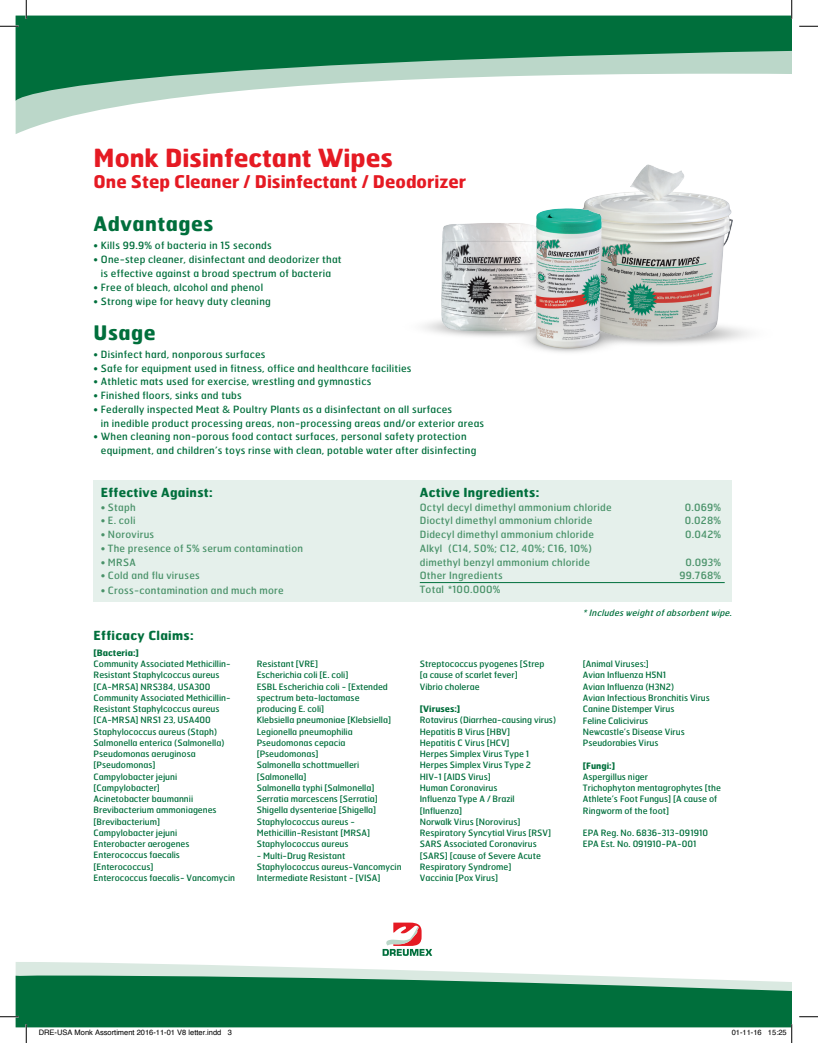
<style>
.page{position:relative;width:818px;height:1043px;background:#fff}
.page>*{position:absolute;margin:0;border:0;box-sizing:border-box;transform-origin:0 0}
.t1{font:700 25px "Dreumex Hermes";color:#e51a23}
.t2{font:700 20px "Dreumex Hermes";letter-spacing:.025em;color:#006f3c}
.t3{font:700 17.5px "Dreumex Hermes";color:#e51a23}
.t4{font:700 12.5px "Dreumex Hermes";letter-spacing:.025em;color:#006f3c}
.t5{font:10px/13.8px "Dreumex Hermes";letter-spacing:.025em;color:#006f3c}
.t6{font:10px/13.8px "Dreumex Hermes";letter-spacing:.025em;color:#499269}
.t7{font:8.75px/11.2px "Dreumex Hermes";color:#006f3c}
.t8{font:italic 8.75px "Dreumex Hermes";letter-spacing:.025em;color:#006f3c}
.t9{font:700 8.75px "Dreumex Hermes";color:#006f3c}
.t10{font:7.5px "Helvetica";color:#000}
</style>
<div class="page">
<svg style="left:16px;top:962px;width:542px;height:13px;fill:#dae9e1"></svg>
<svg style="left:16px;top:975px;width:775px;height:52px;background:#197d4f"></svg>
<svg style="left:16px;top:101px;width:136px;height:33px"></svg>
<svg style="left:16px;top:16px;width:775px;height:85px;fill:#006f3c"></svg>
<img style="left:623px;top:164px;width:126px;height:181px">
<img style="left:430px;top:223px;width:73px;height:114px">
<img style="left:503px;top:192px;width:120px;height:161px">
<div style="left:94px;top:480px;width:637px;height:122px;background:#e5f0eb"></div>
<hr style="left:420px;top:582px;width:304px;height:1px;background:#006f3c">
<svg style="left:382px;top:922px;width:50px;height:33px"></svg>
<svg style="left:0;top:25px;width:19px;height:2px"></svg>
<svg style="left:799px;top:25px;width:19px;height:2px"></svg>
<svg style="left:0;top:1015px;width:19px;height:2px"></svg>
<svg style="left:799px;top:1016px;width:19px;height:1px"></svg>
<svg style="left:25px;top:0;width:2px;height:19px"></svg>
<svg style="left:25px;top:1024px;width:2px;height:18px"></svg>
<svg style="left:790px;top:0;width:2px;height:19px"></svg>
<svg style="left:39px;top:1027px;width:182px;height:1px"></svg>
<svg style="left:768px;top:1024px;width:24px;height:18px"></svg>
<h1 class="t1" style="left:94px;top:135px;width:301px">Monk Disinfectant Wipes</h1>
<h3 class="t3" style="left:94px;top:166px;width:374px">One Step Cleaner / Disinfectant / Deodorizer</h3>
<h2 class="t2" style="left:94px;top:206px;width:121px">Advantages</h2>
<p class="t5" style="left:94px;top:238px;width:180px">• Kills 99.9% of bacteria in 15 seconds</p>
<p class="t5" style="left:94px;top:252px;width:249px;text-align:center">• One-step cleaner, disinfectant and deodorizer that is effective against a broad spectrum of bacteria</p>
<p class="t5" style="left:94px;top:279px;width:171px">• Free of bleach, alcohol and phenol</p>
<p class="t5" style="left:94px;top:293px;width:179px">• Strong wipe for heavy duty cleaning</p>
<h2 class="t2" style="left:94px;top:314px;width:64px">Usage</h2>
<p class="t5" style="left:94px;top:346px;width:173px">• Disinfect hard, nonporous surfaces</p>
<p class="t5" style="left:94px;top:360px;width:319px">• Safe for equipment used in fitness, office and healthcare facilities</p>
<p class="t5" style="left:94px;top:374px;width:279px">• Athletic mats used for exercise, wrestling and gymnastics</p>
<p class="t5" style="left:94px;top:388px;width:150px">• Finished floors, sinks and tubs</p>
<p class="t5" style="left:101px;top:401px;width:385px;text-indent:-7px">• Federally inspected Meat &amp; Poultry Plants as a disinfectant on all surfaces<br>in inedible product processing areas, non-processing areas and/or exterior areas</p>
<p class="t5" style="left:101px;top:429px;width:377px;text-indent:-7px">• When cleaning non-porous food contact surfaces, personal safety protection equipment, and children’s toys rinse with clean, potable water after disinfecting</p>
<h3 class="t4" style="left:101px;top:481px;width:113px">Effective Against:</h3>
<p class="t6" style="left:101px;top:499px;width:37px">• Staph</p>
<p class="t6" style="left:101px;top:513px;width:36px">• E. coli</p>
<p class="t6" style="left:101px;top:527px;width:55px">• Norovirus</p>
<p class="t6" style="left:101px;top:540px;width:204px">• The presence of 5% serum contamination</p>
<p class="t6" style="left:101px;top:554px;width:37px">• MRSA</p>
<p class="t6" style="left:101px;top:568px;width:100px">• Cold and flu viruses</p>
<p class="t6" style="left:101px;top:583px;width:184px">• Cross-contamination and much more</p>
<h3 class="t4" style="left:94px;top:624px;width:102px">Efficacy Claims:</h3>
<p class="t9" style="left:94px;top:645px;width:47px">[Bacteria:]</p>
<p class="t7" style="left:94px;top:657px;width:143px">Community Associated Methicillin-<br>Resistant Staphylcoccus aureus [CA-MRSA] NRS384, USA300<br>Community Associated Methicillin-<br>Resistant Staphylcoccus aureus [CA-MRSA] NRS1 23, USA400<br>Staphylococcus aureus (Staph)<br>Salmonella enterica (Salmonella)<br>Pseudomonas aeruginosa [Pseudomonas]<br>Campylobacter jejuni [Campylobacter]<br>Acinetobacter baumannii<br>Brevibacterium ammoniagenes [Brevibacterium]<br>Campylobacter jejuni<br>Enterobacter aerogenes<br>Enterococcus faecalis [Enterococcus]<br>Enterococcus faecalis- Vancomycin</p>
<p class="t7" style="left:257px;top:657px;width:136px">Resistant [VRE]<br>Escherichia coli [E. coli]<br>ESBL Escherichia coli - [Extended spectrum beta-lactamase producing E. coli]<br>Klebsiella pneumoniae [Klebsiella]<br>Legionella pneumophilia<br>Pseudomonas cepacia [Pseudomonas]<br>Salmonella schottmuelleri [Salmonella]<br>Salmonella typhi [Salmonella]<br>Serratia marcescens [Serratia]<br>Shigella dysenteriae [Shigella]<br>Staphylococcus aureus -<br>Methicillin-Resistant [MRSA]<br>Staphylococcus aureus</p>
<p class="t7" style="left:257px;top:849px;width:146px">- Multi-Drug Resistant<br>Staphylococcus aureus-Vancomycin<br>Intermediate Resistant - [VISA]</p>
<h3 class="t4" style="left:420px;top:481px;width:121px">Active Ingredients:</h3>
<p class="t6" style="left:420px;top:499px;width:193px">Octyl decyl dimethyl ammonium chloride</p>
<p class="t6" style="left:684px;top:499px;width:38px">0.069%</p>
<p class="t6" style="left:420px;top:513px;width:174px">Dioctyl dimethyl ammonium chloride</p>
<p class="t6" style="left:684px;top:513px;width:38px">0.028%</p>
<p class="t6" style="left:420px;top:527px;width:176px">Didecyl dimethyl ammonium chloride</p>
<p class="t6" style="left:685px;top:527px;width:38px">0.042%</p>
<p class="t6" style="left:420px;top:540px;width:174px">Alkyl (C14, 50%; C12, 40%; C16, 10%) dimethyl benzyl ammonium chloride</p>
<p class="t6" style="left:685px;top:554px;width:37px">0.093%</p>
<p class="t6" style="left:420px;top:568px;width:84px">Other Ingredients</p>
<p class="t6" style="left:679px;top:568px;width:43px">99.768%</p>
<p class="t6" style="left:420px;top:582px;width:82px">Total *100.000%</p>
<p class="t7" style="left:420px;top:657px;width:126px">Streptococcus pyogenes [Strep [a cause of scarlet fever]<br>Vibrio cholerae</p>
<p class="t9" style="left:420px;top:701px;width:42px">[Viruses:]</p>
<p class="t7" style="left:420px;top:714px;width:138px">Rotavirus (Diarrhea-causing virus)<br>Hepatitis B Virus [HBV]<br>Hepatitis C Virus [HCV]<br>Herpes Simplex Virus Type 1<br>Herpes Simplex Virus Type 2<br>HIV-1 [AIDS Virus]<br>Human Coronavirus<br>Influenza Type A / Brazil [Influenza]<br>Norwalk Virus [Norovirus]<br>Respiratory Syncytial Virus [RSV]<br>SARS Associated Coronavirus [SARS] [cause of Severe Acute<br>Respiratory Syndrome]<br>Vaccinia [Pox Virus]</p>
<p class="t8" style="left:583px;top:605px;width:150px">* Includes weight of absorbent wipe.</p>
<p class="t7" style="left:583px;top:657px;width:128px">[Animal Viruses:]<br>Avian Influenza H5N1<br>Avian Influenza (H3N2)<br>Avian Infectious Bronchitis Virus<br>Canine Distemper Virus<br>Feline Calicivirus<br>Newcastle’s Disease Virus<br>Pseudorabies Virus</p>
<p class="t9" style="left:583px;top:757px;width:34px">[Fungi:]</p>
<p class="t7" style="left:583px;top:770px;width:139px">Aspergillus niger<br>Trichophyton mentagrophytes [the<br>Athlete’s Foot Fungus] [A cause of<br>Ringworm of the foot]</p>
<p class="t7" style="left:583px;top:826px;width:127px">EPA Reg. No. 6836-313-091910<br>EPA Est. No. 091910-PA-001</p>
<p class="t10" style="left:39px;top:1027px;width:194px">DRE-USA Monk Assortiment 2016-11-01 V8 letter.indd 3</p>
<p class="t10" style="left:731px;top:1027px;width:57px">01-11-16 15:25</p>
</div>
